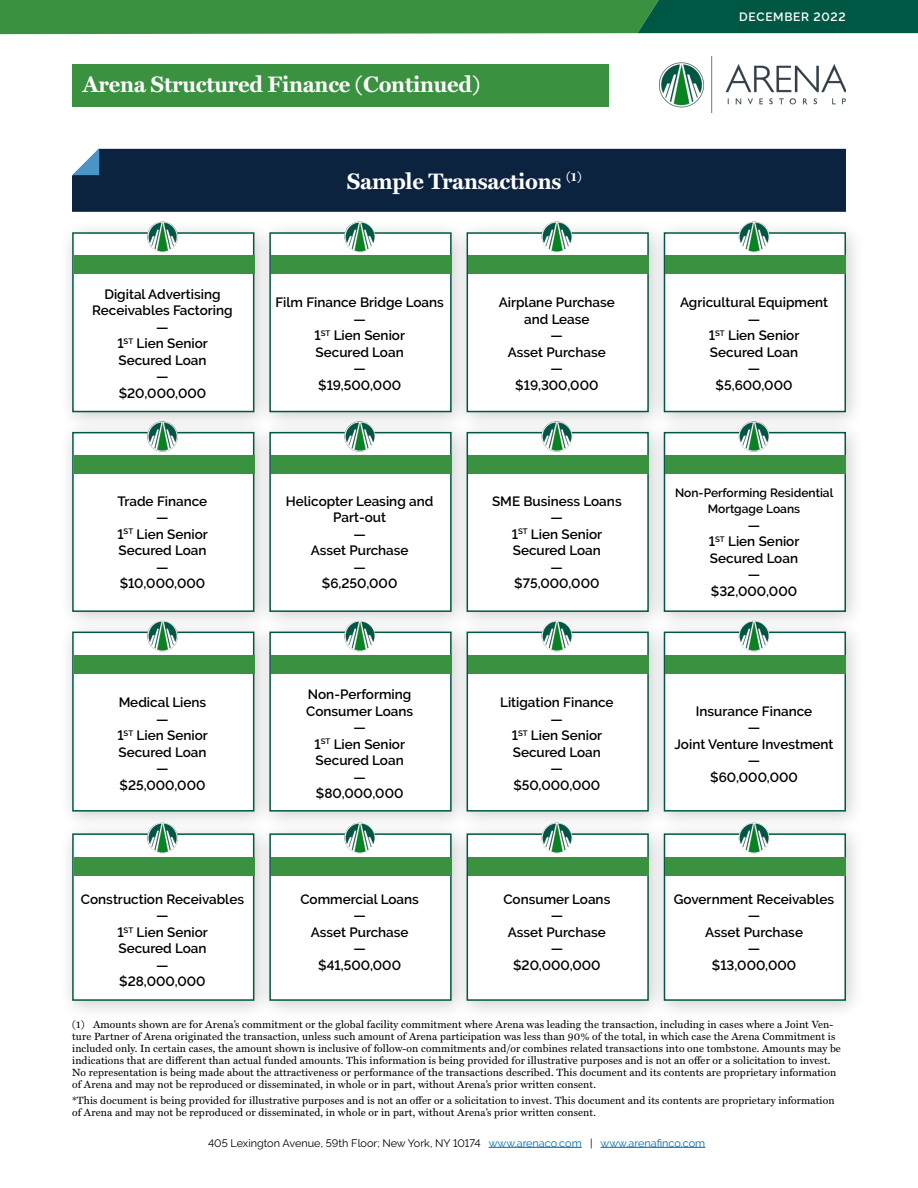
<style>
.page{position:relative;width:918px;height:1188px;background:#fff}
.page>*{position:absolute;margin:0;border:0;box-sizing:border-box;transform-origin:0 0}
.t1{font:700 22.5px "Miller Text";letter-spacing:-.01em;color:#fff}
.t2{font:600 13.5px/16.5px "Raleway";color:#000;text-align:center}
.t3{font:600 12px/16.5px "Raleway";color:#000;text-align:center}
.t4{font:600 12px "Raleway";letter-spacing:.06em;color:#fff}
.t5{font:10.8px "Raleway";color:#000}
.t6{font:10.5px/12px "Miller Text";letter-spacing:.01em;color:#000}
.s1{color:#0069b1}
</style>
<div class="page">
<svg style="left:0;top:0;width:918px;height:34px;background:#2c8243"></svg>
<div style="left:59px;top:219px;width:215px;height:213px;background:#000;opacity:.2"></div>
<div style="left:72px;top:232px;width:182px;height:180px;background:#fff;border:2px solid #005844"></div>
<img style="left:147px;top:221px;width:31px;height:31px;border-radius:15px">
<div style="left:74px;top:256px;width:180px;height:18px;background:#3a913f"></div>
<div style="left:59px;top:419px;width:215px;height:213px;background:#000;opacity:.2"></div>
<div style="left:72px;top:432px;width:182px;height:180px;background:#fff;border:2px solid #005844"></div>
<img style="left:147px;top:421px;width:31px;height:31px;border-radius:15px">
<div style="left:74px;top:455px;width:180px;height:19px;background:#3a913f"></div>
<div style="left:59px;top:618px;width:215px;height:214px;background:#000;opacity:.2"></div>
<div style="left:72px;top:632px;width:182px;height:180px;background:#fff;border:2px solid #005844"></div>
<div style="left:59px;top:820px;width:215px;height:200px;background:#000;opacity:.2"></div>
<div style="left:72px;top:833px;width:182px;height:168px;background:#fff;border:2px solid #005844"></div>
<img style="left:147px;top:621px;width:31px;height:31px;border-radius:15px">
<img style="left:147px;top:823px;width:31px;height:30px;border-radius:15px">
<div style="left:74px;top:655px;width:180px;height:19px;background:#3a913f"></div>
<div style="left:74px;top:857px;width:180px;height:18px;background:#3a913f"></div>
<div style="left:256px;top:219px;width:215px;height:213px;background:#000;opacity:.2"></div>
<div style="left:269px;top:232px;width:183px;height:180px;background:#fff;border:2px solid #005844"></div>
<img style="left:344px;top:221px;width:31px;height:31px;border-radius:15px">
<div style="left:271px;top:256px;width:181px;height:18px;background:#3a913f"></div>
<div style="left:256px;top:419px;width:215px;height:213px;background:#000;opacity:.2"></div>
<div style="left:269px;top:432px;width:183px;height:180px;background:#fff;border:2px solid #005844"></div>
<img style="left:344px;top:421px;width:31px;height:31px;border-radius:15px">
<div style="left:271px;top:455px;width:181px;height:19px;background:#3a913f"></div>
<div style="left:256px;top:618px;width:215px;height:214px;background:#000;opacity:.2"></div>
<div style="left:269px;top:632px;width:183px;height:180px;background:#fff;border:2px solid #005844"></div>
<div style="left:256px;top:820px;width:215px;height:200px;background:#000;opacity:.2"></div>
<div style="left:269px;top:833px;width:183px;height:168px;background:#fff;border:2px solid #005844"></div>
<img style="left:344px;top:621px;width:31px;height:31px;border-radius:15px">
<img style="left:344px;top:823px;width:31px;height:30px;border-radius:15px">
<div style="left:271px;top:655px;width:181px;height:19px;background:#3a913f"></div>
<div style="left:271px;top:857px;width:181px;height:18px;background:#3a913f"></div>
<div style="left:453px;top:219px;width:215px;height:213px;background:#000;opacity:.2"></div>
<div style="left:467px;top:232px;width:182px;height:180px;background:#fff;border:2px solid #005844"></div>
<img style="left:541px;top:221px;width:31px;height:31px;border-radius:15px">
<div style="left:468px;top:256px;width:181px;height:18px;background:#3a913f"></div>
<div style="left:453px;top:419px;width:215px;height:213px;background:#000;opacity:.2"></div>
<div style="left:467px;top:432px;width:182px;height:180px;background:#fff;border:2px solid #005844"></div>
<img style="left:541px;top:421px;width:31px;height:31px;border-radius:15px">
<div style="left:468px;top:455px;width:181px;height:19px;background:#3a913f"></div>
<div style="left:453px;top:618px;width:215px;height:214px;background:#000;opacity:.2"></div>
<div style="left:467px;top:632px;width:182px;height:180px;background:#fff;border:2px solid #005844"></div>
<div style="left:453px;top:820px;width:215px;height:200px;background:#000;opacity:.2"></div>
<div style="left:467px;top:833px;width:182px;height:168px;background:#fff;border:2px solid #005844"></div>
<img style="left:541px;top:621px;width:31px;height:31px;border-radius:15px">
<img style="left:541px;top:823px;width:31px;height:30px;border-radius:15px">
<div style="left:468px;top:655px;width:181px;height:19px;background:#3a913f"></div>
<div style="left:468px;top:857px;width:181px;height:18px;background:#3a913f"></div>
<div style="left:650px;top:219px;width:216px;height:213px;background:#000;opacity:.2"></div>
<div style="left:664px;top:232px;width:182px;height:180px;background:#fff;border:2px solid #005844"></div>
<img style="left:739px;top:221px;width:30px;height:31px;border-radius:15px">
<div style="left:665px;top:256px;width:181px;height:18px;background:#3a913f"></div>
<div style="left:650px;top:419px;width:216px;height:213px;background:#000;opacity:.2"></div>
<div style="left:664px;top:432px;width:182px;height:180px;background:#fff;border:2px solid #005844"></div>
<img style="left:739px;top:421px;width:30px;height:31px;border-radius:15px">
<div style="left:665px;top:455px;width:181px;height:19px;background:#3a913f"></div>
<div style="left:650px;top:618px;width:216px;height:214px;background:#000;opacity:.2"></div>
<div style="left:664px;top:632px;width:182px;height:180px;background:#fff;border:2px solid #005844"></div>
<div style="left:650px;top:820px;width:216px;height:200px;background:#000;opacity:.2"></div>
<div style="left:664px;top:833px;width:182px;height:168px;background:#fff;border:2px solid #005844"></div>
<img style="left:739px;top:621px;width:30px;height:31px;border-radius:15px">
<img style="left:739px;top:823px;width:30px;height:30px;border-radius:15px">
<div style="left:665px;top:655px;width:181px;height:19px;background:#3a913f"></div>
<div style="left:665px;top:857px;width:181px;height:18px;background:#3a913f"></div>
<div style="left:72px;top:149px;width:774px;height:63px;background:#0c2340"></div>
<svg style="left:72px;top:148px;width:27px;height:27px"></svg>
<hr style="left:489px;top:1147px;width:93px;height:1px;background:#0069b1">
<hr style="left:601px;top:1147px;width:104px;height:1px;background:#0069b1">
<img style="left:660px;top:56px;width:186px;height:56px">
<div style="left:72px;top:64px;width:536px;height:43px;background:#3a913f"></div>
<h1 class="t1" style="left:82px;top:71px;width:399px">Arena Structured Finance (Continued)</h1>
<p class="t2" style="left:92px;top:286px;width:142px">Digital Advertising<br>Receivables Factoring —<br>1<sup>ST</sup> Lien Senior<br>Secured Loan<br>—<br>$20,000,000</p>
<p class="t2" style="left:117px;top:493px;width:92px">Trade Finance —<br>1<sup>ST</sup> Lien Senior<br>Secured Loan — $10,000,000</p>
<h1 class="t1" style="left:347px;top:168px;width:237px">Sample Transactions <sup>(1)</sup></h1>
<p class="t2" style="left:275px;top:294px;width:170px">Film Finance Bridge Loans —<br>1<sup>ST</sup> Lien Senior<br>Secured Loan<br>—<br>$19,500,000</p>
<p class="t2" style="left:286px;top:493px;width:149px">Helicopter Leasing and<br>Part-out<br>—<br>Asset Purchase<br>—<br>$6,250,000</p>
<p class="t2" style="left:499px;top:294px;width:118px">Airplane Purchase and Lease<br>—<br>Asset Purchase<br>—<br>$19,300,000</p>
<p class="t2" style="left:492px;top:493px;width:131px">SME Business Loans —<br>1<sup>ST</sup> Lien Senior<br>Secured Loan<br>—<br>$75,000,000</p>
<p class="t2" style="left:117px;top:694px;width:92px">Medical Liens —<br>1<sup>ST</sup> Lien Senior<br>Secured Loan — $25,000,000</p>
<p class="t2" style="left:81px;top:891px;width:165px">Construction Receivables —<br>1<sup>ST</sup> Lien Senior<br>Secured Loan<br>—<br>$28,000,000</p>
<p class="t2" style="left:306px;top:686px;width:109px">Non-Performing<br>Consumer Loans —<br>1<sup>ST</sup> Lien Senior<br>Secured Loan<br>—<br>$80,000,000</p>
<p class="t2" style="left:300px;top:891px;width:120px">Commercial Loans —<br>Asset Purchase<br>—<br>$41,500,000</p>
<p class="t2" style="left:500px;top:694px;width:115px">Litigation Finance —<br>1<sup>ST</sup> Lien Senior<br>Secured Loan<br>—<br>$50,000,000</p>
<p class="t2" style="left:503px;top:891px;width:109px">Consumer Loans —<br>Asset Purchase —<br>$20,000,000</p>
<p class="t4" style="left:739px;top:10px;width:108px">DECEMBER 2022</p>
<p class="t2" style="left:680px;top:294px;width:150px">Agricultural Equipment —<br>1<sup>ST</sup> Lien Senior<br>Secured Loan<br>—<br>$5,600,000</p>
<p class="t3" style="left:675px;top:484px;width:160px">Non-Performing Residential<br>Mortgage Loans</p>
<p class="t2" style="left:709px;top:517px;width:92px">—<br>1<sup>ST</sup> Lien Senior<br>Secured Loan — $32,000,000</p>
<p class="t2" style="left:675px;top:703px;width:161px">Insurance Finance<br>—<br>Joint Venture Investment —<br>$60,000,000</p>
<p class="t2" style="left:674px;top:891px;width:162px">Government Receivables —<br>Asset Purchase<br>—<br>$13,000,000</p>
<p class="t6" style="left:72px;top:1018px;width:770px">(1) Amounts shown are for Arena’s commitment or the global facility commitment where Arena was leading the transaction, including in cases where a Joint Ven&shy;ture Partner of Arena originated the transaction, unless such amount of Arena participation was less than 90% of the total, in which case the Arena Commitment is included only. In certain cases, the amount shown is inclusive of follow-on commitments and/or combines related transactions into one tombstone. Amounts may be indications that are different than actual funded amounts. This information is being provided for illustrative purposes and is not an offer or a solicitation to invest.<br>No representation is being made about the attractiveness or performance of the transactions described. This document and its contents are proprietary information of Arena and may not be reproduced or disseminated, in whole or in part, without Arena’s prior written consent.</p>
<p class="t6" style="left:72px;top:1094px;width:764px">*This document is being provided for illustrative purposes and is not an offer or a solicitation to invest. This document and its contents are proprietary information of Arena and may not be reproduced or disseminated, in whole or in part, without Arena’s prior written consent.</p>
<p class="t5" style="left:208px;top:1136px;width:499px">405 Lexington Avenue, 59th Floor; New York, NY 10174 <span class="s1">www.arenaco.com</span> | <span class="s1">www.arenafinco.com</span></p>
</div>
